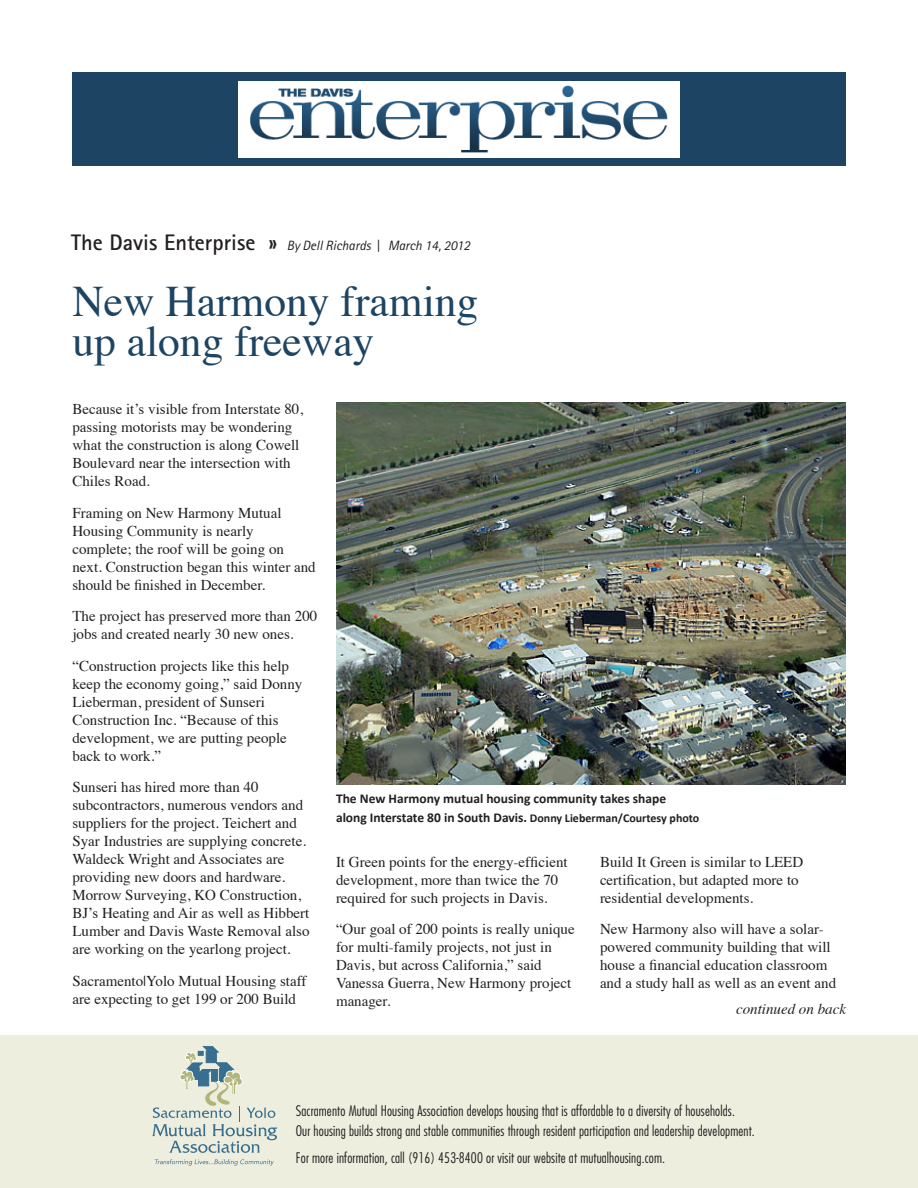
<style>
.page{position:relative;width:918px;height:1188px;background:#fff}
.page>*{position:absolute;margin:0;border:0;box-sizing:border-box;transform-origin:0 0}
.Headline{font:43.5px/40.5px "Times";color:#1d4462}
.Body_copy{font:15px/18px "Times";color:#231f20}
.Body_copy-2{font:italic 15px "Times";color:#231f20}
.t1{font:300 condensed 14.25px/20.1px "Futura";letter-spacing:.01em;color:#231f20}
.t2{font:700 13.5px/19.5px "Calibri";color:#231f20}
.t3{font:italic 13.5px "Rotis Sans Serif";color:#231f20}
.s1{font-weight:700;font-style:normal;font-size:22.5px}
.s2{font-size:12px}
</style>
<div class="page">
<div style="left:72px;top:72px;width:774px;height:94px;background:#1d4462"></div>
<img style="left:239px;top:81px;width:440px;height:77px">
<div style="left:0;top:1035px;width:918px;height:153px;background:#edeede"></div>
<svg style="left:152px;top:1046px;width:125px;height:107px"></svg>
<svg style="left:155px;top:1159px;width:119px;height:7px"></svg>
<img style="left:336px;top:403px;width:510px;height:381px">
<p class="t3" style="left:71px;top:238px;width:401px"><span class="s1">The Davis Enterprise »</span> By Dell Richards | March 14, 2012</p>
<p class="Headline" style="left:72px;top:277px;width:407px">New Harmony framing up along freeway</p>
<p class="Body_copy" style="left:72px;top:399px;width:232px">Because it’s visible from Interstate 80, passing motorists may be wondering what the construction is along Cowell Boulevard near the intersection with Chiles Road.</p>
<p class="Body_copy" style="left:72px;top:502px;width:245px">Framing on New Harmony Mutual Housing Community is nearly complete; the roof will be going on next. Construction began this winter and should be finished in December.</p>
<p class="Body_copy" style="left:72px;top:606px;width:246px">The project has preserved more than 200 jobs and created nearly 30 new ones.</p>
<p class="Body_copy" style="left:72px;top:655px;width:231px">“Construction projects like this help keep the economy going,” said Donny<br>Lieberman, president of Sunseri<br>Construction Inc. “Because of this development, we are putting people back to work.”</p>
<p class="Body_copy" style="left:72px;top:777px;width:239px">Sunseri has hired more than 40 subcontractors, numerous vendors and suppliers for the project. Teichert and Syar Industries are supplying concrete.<br>Waldeck Wright and Associates are providing new doors and hardware.<br>Morrow Surveying, KO Construction, BJ’s Heating and Air as well as Hibbert Lumber and Davis Waste Removal also are working on the yearlong project.</p>
<p class="Body_copy" style="left:72px;top:970px;width:236px">Sacramento|Yolo Mutual Housing staff are expecting to get 199 or 200 Build</p>
<p class="t2" style="left:336px;top:788px;width:365px">The New Harmony mutual housing community takes shape along Interstate 80 in South Davis. <span class="s2">Donny Lieberman/Courtesy photo</span></p>
<p class="Body_copy" style="left:336px;top:851px;width:233px">It Green points for the energy-efficient development, more than twice the 70 required for such projects in Davis.</p>
<p class="Body_copy" style="left:336px;top:919px;width:240px">“Our goal of 200 points is really unique for multi-family projects, not just in<br>Davis, but across California,” said<br>Vanessa Guerra, New Harmony project manager.</p>
<p class="Body_copy" style="left:600px;top:851px;width:205px">Build It Green is similar to LEED certification, but adapted more to residential developments.</p>
<p class="Body_copy" style="left:600px;top:919px;width:238px">New Harmony also will have a solar&shy;powered community building that will house a financial education classroom and a study hall as well as an event and</p>
<p class="Body_copy-2" style="left:736px;top:996px;width:111px">continued on back</p>
<p class="t1" style="left:296px;top:1101px;width:460px">Sacramento Mutual Housing Association develops housing that is affordable to a diversity of households.<br>Our housing builds strong and stable communities through resident participation and leadership development.</p>
<p class="t1" style="left:296px;top:1148px;width:371px">For more information, call (916) 453-8400 or visit our website at mutualhousing.com.</p>
</div>
